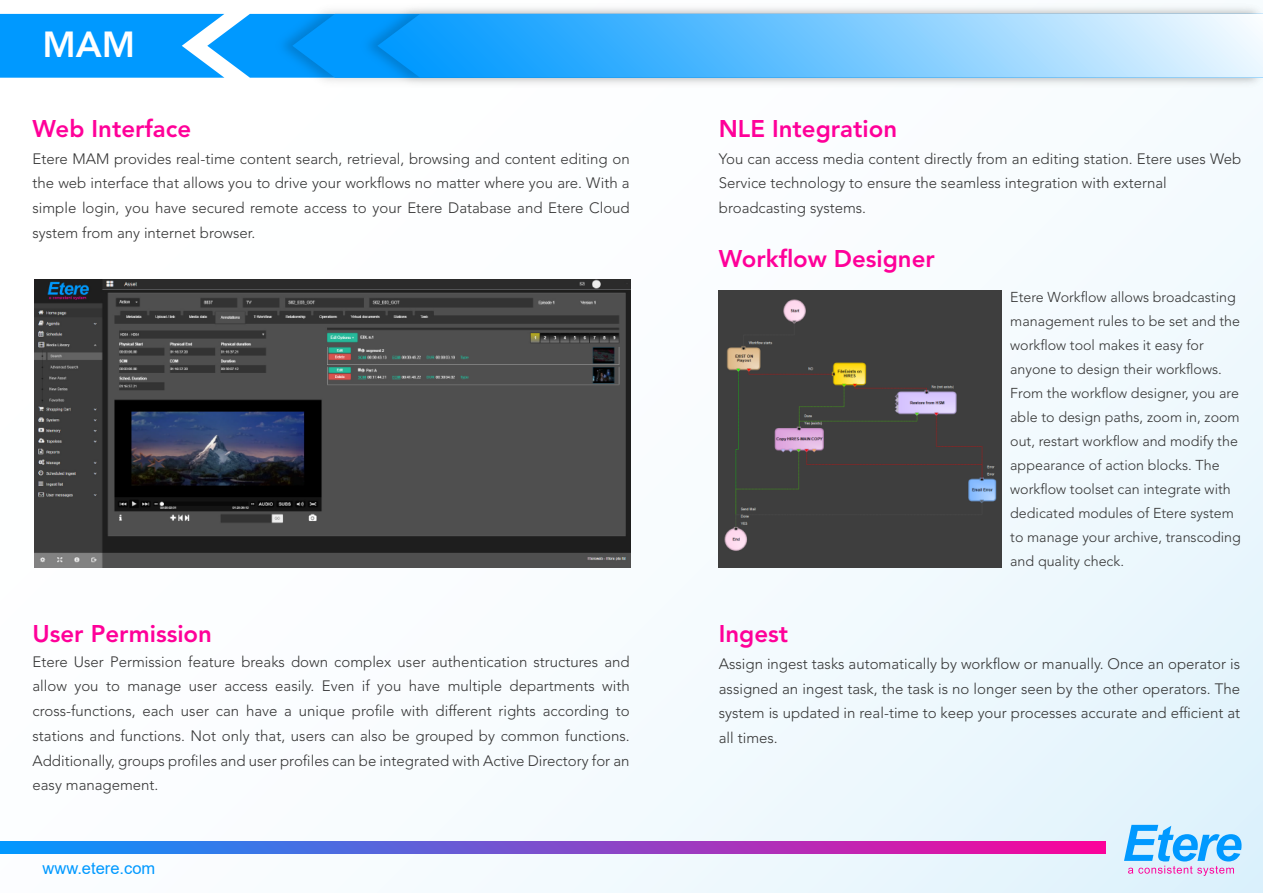
<style>
.page{position:relative;width:1263px;height:893px;background:#fff}
.page>*{position:absolute;margin:0;border:0;box-sizing:border-box;transform-origin:0 0}
.t1{font:800 36px "Avenir LT Std";color:#fff}
.t2{font:800 24px "Avenir LT Std";color:#f09}
.t3{font:16.5px "Arial";color:#09f}
.t4{font:300 15px/24.8px "Avenir LT Std";color:#353535;text-align:justify}
.t5{font:300 14.25px/24px "Avenir LT Std";color:#353535}
</style>
<div class="page">
<div style="left:0;top:0;width:1263px;height:893px;background:linear-gradient(to right,#fff,#ecf7fd)"></div>
<svg style="left:1124px;top:825px;width:117px;height:51px;background:#95cbf9"></svg>
<svg style="left:0;top:841px;width:1106px;height:13px;background:#7e4dcc"></svg>
<div style="left:0;top:14px;width:207px;height:64px;background:#09f"></div>
<svg style="left:207px;top:14px;width:64px;height:64px;fill:#09f"></svg>
<img style="left:271px;top:1px;width:85px;height:89px">
<svg style="left:292px;top:14px;width:64px;height:64px;background:#0095f9"></svg>
<img style="left:356px;top:1px;width:907px;height:89px">
<svg style="left:377px;top:14px;width:886px;height:64px;background:#6fc5fe"></svg>
<img style="left:35px;top:279px;width:595px;height:288px">
<img style="left:719px;top:290px;width:283px;height:277px">
<h1 class="t1" style="left:43px;top:23px;width:94px">MAM</h1>
<h2 class="t2" style="left:33px;top:114px;width:160px">Web Interface</h2>
<p class="t4" style="left:33px;top:146px;width:599px">Etere MAM provides real-time content search, retrieval, browsing and content editing on the web interface that allows you to drive your workflows no matter where you are. With a simple login, you have secured remote access to your Etere Database and Etere Cloud system from any internet browser.</p>
<h2 class="t2" style="left:33px;top:619px;width:181px">User Permission</h2>
<p class="t4" style="left:33px;top:649px;width:599px">Etere User Permission feature breaks down complex user authentication structures and allow you to manage user access easily. Even if you have multiple departments with cross-functions, each user can have a unique profile with different rights according to stations and functions. Not only that, users can also be grouped by common functions.<br>Additionally, groups profiles and user profiles can be integrated with Active Directory for an easy management.</p>
<p class="t3" style="left:43px;top:856px;width:114px">www.etere.com</p>
<h2 class="t2" style="left:719px;top:114px;width:180px">NLE Integration</h2>
<p class="t4" style="left:719px;top:146px;width:524px;text-align:left">You can access media content directly from an editing station. Etere uses Web<br>Service technology to ensure the seamless integration with external broadcasting systems.</p>
<h2 class="t2" style="left:719px;top:245px;width:217px">Workflow Designer</h2>
<p class="t5" style="left:1010px;top:285px;width:232px">Etere Workflow allows broadcasting management rules to be set and the workflow tool makes it easy for anyone to design their workflows.<br>From the workflow designer, you are able to design paths, zoom in, zoom out, restart workflow and modify the appearance of action blocks. The workflow toolset can integrate with dedicated modules of Etere system to manage your archive, transcoding and quality check.</p>
<h2 class="t2" style="left:719px;top:619px;width:71px">Ingest</h2>
<p class="t4" style="left:719px;top:651px;width:523px">Assign ingest tasks automatically by workflow or manually. Once an operator is assigned an ingest task, the task is no longer seen by the other operators. The system is updated in real-time to keep your processes accurate and efficient at all times.</p>
</div>
